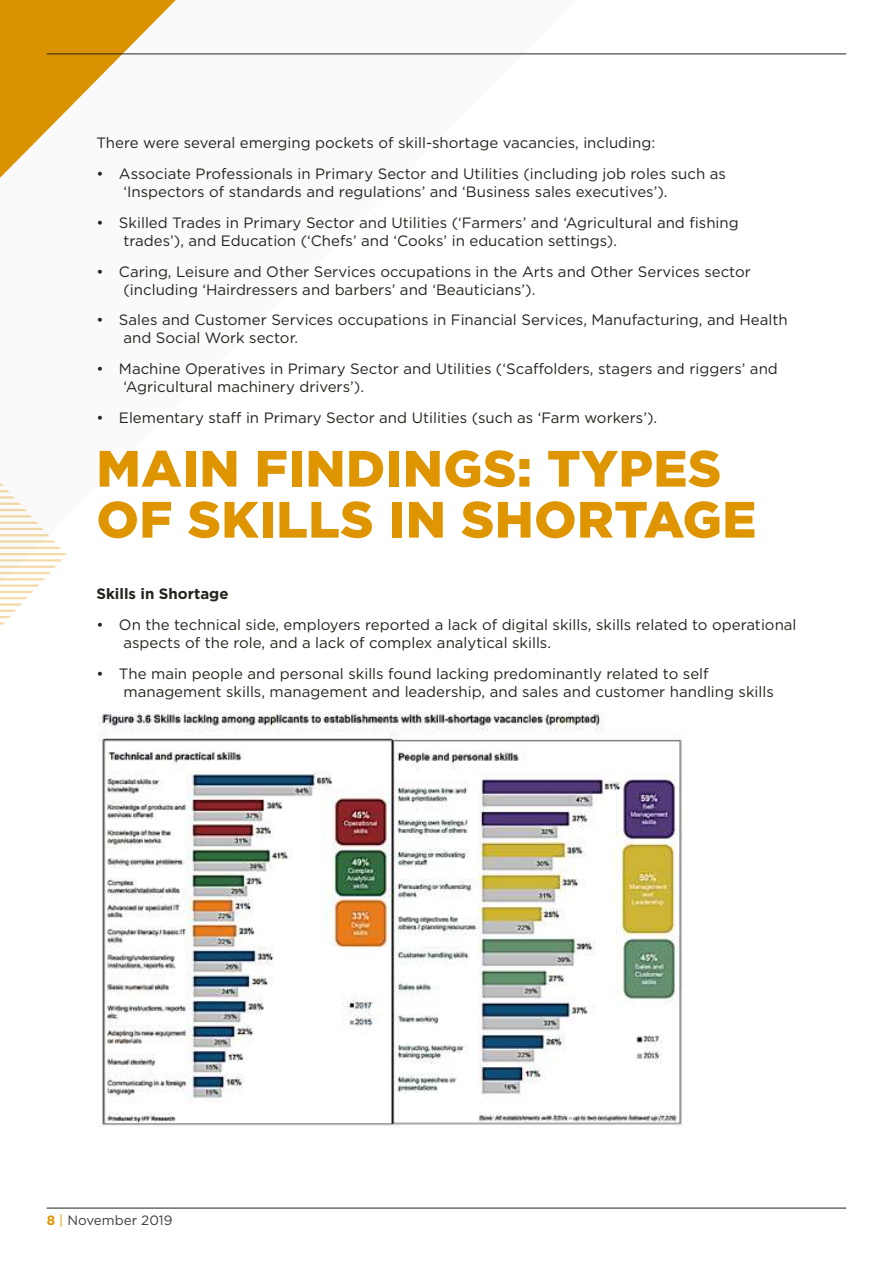
<style>
.page{position:relative;width:893px;height:1263px;background:#fff}
.page>*{position:absolute;margin:0;border:0;box-sizing:border-box;transform-origin:0 0}
.t1{font:900 51px/51px "Gotham";letter-spacing:.01em;color:#df9500}
.t2{font:15px/18px "Gotham";color:#22251d}
.t3{font:700 15px "Gotham";color:#22251d}
.t4{font:13.5px "Gotham";color:#3c3c3b}
.s1{font-weight:700;color:#df9500}
.s2{color:#df9500}
</style>
<div class="page">
<svg style="left:0;top:483px;width:66px;height:142px"></svg>
<svg style="left:0;top:0;width:189px;height:178px"></svg>
<img style="left:98px;top:712px;width:585px;height:414px">
<hr style="left:47px;top:54px;width:799px;height:1px;background:#22251d">
<hr style="left:47px;top:1208px;width:799px;height:1px;background:#22251d">
<p class="t2" style="left:96px;top:134px;width:560px">There were several emerging pockets of skill-shortage vacancies, including:</p>
<p class="t2" style="left:123px;top:164px;width:604px;text-indent:-27px">• Associate Professionals in Primary Sector and Utilities (including job roles such as ‘Inspectors of standards and regulations’ and ‘Business sales executives’).</p>
<p class="t2" style="left:123px;top:213px;width:617px;text-indent:-27px">• Skilled Trades in Primary Sector and Utilities (‘Farmers’ and ‘Agricultural and fishing trades’), and Education (‘Chefs’ and ‘Cooks’ in education settings).</p>
<p class="t2" style="left:123px;top:262px;width:629px;text-indent:-27px">• Caring, Leisure and Other Services occupations in the Arts and Other Services sector (including ‘Hairdressers and barbers’ and ‘Beauticians’).</p>
<p class="t2" style="left:123px;top:311px;width:666px;text-indent:-27px">• Sales and Customer Services occupations in Financial Services, Manufacturing, and Health and Social Work sector.</p>
<p class="t2" style="left:123px;top:359px;width:656px;text-indent:-27px">• Machine Operatives in Primary Sector and Utilities (‘Scaffolders, stagers and riggers’ and ‘Agricultural machinery drivers’).</p>
<p class="t2" style="left:96px;top:408px;width:562px">• Elementary staff in Primary Sector and Utilities (such as ‘Farm workers’).</p>
<h1 class="t1" style="left:96px;top:442px;width:661px">MAIN FINDINGS: TYPES<br>OF SKILLS IN SHORTAGE</h1>
<p class="t3" style="left:96px;top:584px;width:134px">Skills in Shortage</p>
<p class="t2" style="left:123px;top:615px;width:674px;text-indent:-27px">• On the technical side, employers reported a lack of digital skills, skills related to operational aspects of the role, and a lack of complex analytical skills.</p>
<p class="t2" style="left:123px;top:664px;width:652px;text-indent:-27px">• The main people and personal skills found lacking predominantly related to self management skills, management and leadership, and sales and customer handling skills</p>
<p class="t4" style="left:47px;top:1212px;width:127px"><span class="s1">8</span> <span class="s2">|</span> November 2019</p>
</div>
